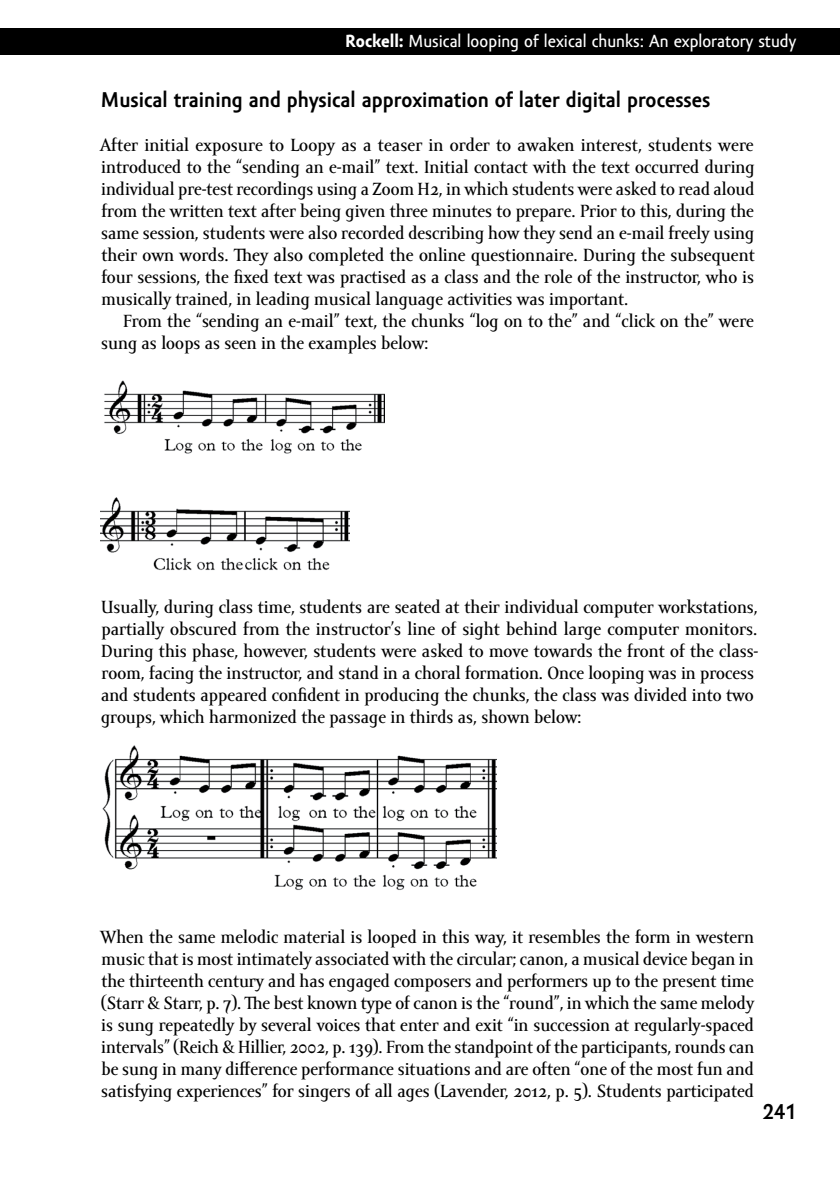
<style>
.page{position:relative;width:840px;height:1191px;background:#fff}
.page>*{position:absolute;margin:0;border:0;box-sizing:border-box;transform-origin:0 0}
.t1{font:700 22px "Amor Sans Pro";color:#000}
.t2{font:18px/22px "Amor Serif Text Pro";color:#000;text-align:justify}
.t3{font:18px "Amor Sans Text Pro";color:#fff}
.s1{font-weight:700}
</style>
<div class="page">
<div style="left:0;top:28px;width:839px;height:27px;background:#000"></div>
<img style="left:104px;top:380px;width:280px;height:74px">
<img style="left:100px;top:498px;width:249px;height:72px">
<img style="left:102px;top:745px;width:393px;height:145px">
<p class="t3" style="left:345px;top:31px;width:452px"><span class="s1">Rockell:</span> Musical looping of lexical chunks: An exploratory study</p>
<p class="t1" style="left:101px;top:87px;width:610px">Musical training and physical approximation of later digital processes</p>
<p class="t2" style="left:100px;top:135px;width:656px">After initial exposure to Loopy as a teaser in order to awaken interest, students were introduced to the “sending an e-mail” text. Initial contact with the text occurred during individual pre-test recordings using a Zoom H2, in which students were asked to read aloud from the written text after being given three minutes to prepare. Prior to this, during the same session, students were also recorded describing how they send an e-mail freely using their own words. They also completed the online questionnaire. During the subsequent four sessions, the fixed text was practised as a class and the role of the instructor, who is musically trained, in leading musical language activities was important.</p>
<p class="t2" style="left:101px;top:311px;width:653px;text-indent:22px">From the “sending an e-mail” text, the chunks “log on to the” and “click on the” were sung as loops as seen in the examples below:</p>
<p class="t2" style="left:101px;top:597px;width:658px;text-align:left">Usually, during class time, students are seated at their individual computer workstations, partially obscured from the instructor’s line of sight behind large computer monitors.<br>During this phase, however, students were asked to move towards the front of the class&shy;room, facing the instructor, and stand in a choral formation. Once looping was in process and students appeared confident in producing the chunks, the class was divided into two groups, which harmonized the passage in thirds as, shown below:</p>
<p class="t2" style="left:100px;top:927px;width:655px">When the same melodic material is looped in this way, it resembles the form in western music that is most intimately associated with the circular; canon, a musical device began in the thirteenth century and has engaged composers and performers up to the present time (Starr &amp; Starr, p. 7). The best known type of canon is the “round”, in which the same melody is sung repeatedly by several voices that enter and exit “in succession at regularly-spaced intervals” (Reich &amp; Hillier, 2002, p. 139). From the standpoint of the participants, rounds can be sung in many difference performance situations and are often “one of the most fun and satisfying experiences” for singers of all ages (Lavender, 2012, p. 5). Students participated</p>
<p class="t1" style="left:762px;top:1099px;width:35px">241</p>
</div>
